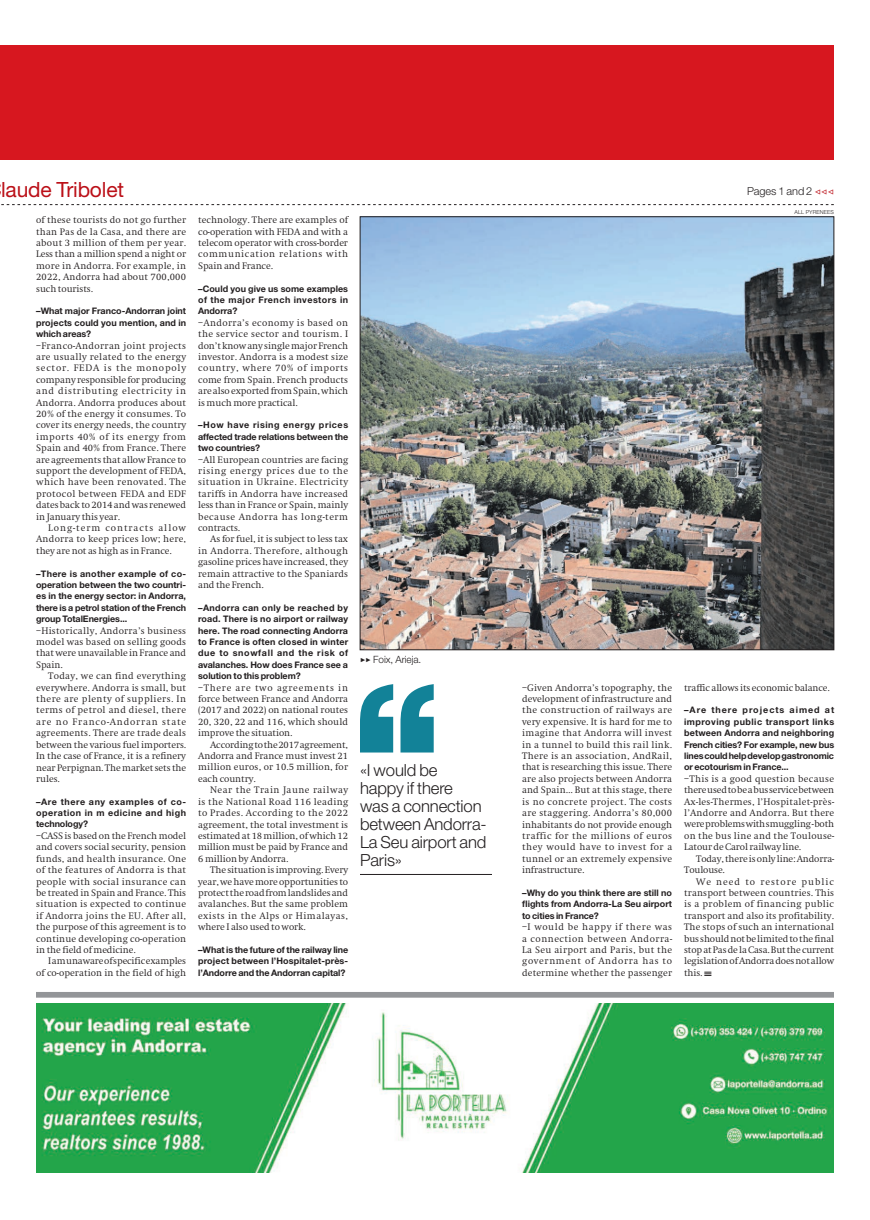
<style>
.page{position:relative;width:870px;height:1220px;background:#fff}
.page>*{position:absolute;margin:0;border:0;box-sizing:border-box;transform-origin:0 0}
.t1{font:21px "Helvetica Neue LT Std";letter-spacing:-.01em;color:#bb1018}
.Frase_Txt{font:300 16.7px/18px "Helvetica Neue LT Std";letter-spacing:-.01em;color:#231f20}
.t2{font:300 11px "Helvetica Neue LT Std";letter-spacing:-.01em;color:#231f20}
.Foto_PieFlechas{font:300 10px "Helvetica Neue LT Std";letter-spacing:-.01em;color:#231f20}
.Txt_1{font:300 9.1px/11.4px "Swift ND Std";letter-spacing:-.01em;color:#231f20;text-align:justify}
.Txt_Sangría{font:300 9.1px/11.4px "Swift ND Std";letter-spacing:-.01em;color:#231f20;text-align:justify}
.Txt_1-2{font:700 9px/11.4px "Helvetica Neue LT Std";letter-spacing:-.01em;color:#231f20;text-align:justify}
.Foto_Firma{font:300 5.5px "Helvetica Neue LT Std";letter-spacing:.015em;color:#231f20}
.s1{font-size:9.1px}
</style>
<div class="page">
<div style="left:0;top:46px;width:834px;height:114px;background:#d7171f"></div>
<svg style="left:1px;top:204px;width:833px;height:1px"></svg>
<img style="left:362px;top:219px;width:470px;height:429px">
<img style="left:36px;top:1003px;width:798px;height:169px">
<div style="left:36px;top:992px;width:798px;height:6px;background:#939598"></div>
<svg style="left:360px;top:684px;width:74px;height:68px"></svg>
<hr style="left:360px;top:874px;width:132px;height:1px;background:#231f20">
<h1 class="t1" style="left:1px;top:177px;width:124px">laude Tribolet</h1>
<p class="t2" style="left:747px;top:185px;width:67px">Pages 1 and 2</p>
<p class="Txt_1" style="left:36px;top:214px;width:152px">of these tourists do not go further than Pas de la Casa, and there are about 3 million of them per year.<br>Less than a million spend a night or more in Andorra. For example, in 2022, Andorra had about 700,000 such tourists.</p>
<p class="Txt_1-2" style="left:36px;top:305px;width:151px"><span class="s1">–</span>What major Franco-Andorran joint projects could you mention, and in which areas?</p>
<p class="Txt_1" style="left:36px;top:340px;width:152px">–Franco-Andorran joint projects are usually related to the energy sector. FEDA is the monopoly company responsible for producing and distributing electricity in Andorra. Andorra produces about 20% of the energy it consumes. To cover its energy needs, the country imports 40% of its energy from Spain and 40% from France. There are agreements that allow France to support the development of FEDA, which have been renovated. The protocol between FEDA and EDF dates back to 2014 and was renewed in January this year.</p>
<p class="Txt_Sangría" style="left:36px;top:522px;width:152px;text-indent:12px">Long-term contracts allow Andorra to keep prices low; here, they are not as high as in France.</p>
<p class="Txt_1-2" style="left:36px;top:567px;width:152px">–There is another example of co&shy;operation between the two countri&shy;es in the energy sector: in Andorra, there is a petrol station of the French group TotalEnergies...</p>
<p class="Txt_1" style="left:36px;top:625px;width:152px">–Historically, Andorra’s business model was based on selling goods that were unavailable in France and Spain.</p>
<p class="Txt_Sangría" style="left:36px;top:670px;width:152px;text-indent:12px">Today, we can find everything everywhere. Andorra is small, but there are plenty of suppliers. In terms of petrol and diesel, there are no Franco-Andorran state agreements. There are trade deals between the various fuel importers.<br>In the case of France, it is a refinery near Perpignan. The market sets the rules.</p>
<p class="Txt_1-2" style="left:36px;top:795px;width:152px">–Are there any examples of co&shy;operation in m edicine and high technology?</p>
<p class="Txt_1" style="left:36px;top:830px;width:152px">–CASS is based on the French model and covers social security, pension funds, and health insurance. One of the features of Andorra is that people with social insurance can be treated in Spain and France. This situation is expected to continue if Andorra joins the EU. After all, the purpose of this agreement is to continue developing co-operation in the field of medicine.</p>
<p class="Txt_Sangría" style="left:36px;top:955px;width:152px;text-align:right">I am unaware of specific examples<br>of co-operation in the field of high</p>
<p class="Foto_Firma" style="left:795px;top:209px;width:41px">ALL PYRENEES</p>
<p class="Txt_Sangría" style="left:198px;top:214px;width:152px">technology. There are examples of co-operation with FEDA and with a telecom operator with cross-border communication relations with Spain and France.</p>
<p class="Txt_1-2" style="left:198px;top:282px;width:151px">–Could you give us some examples of the major French investors in Andorra?</p>
<p class="Txt_1" style="left:198px;top:317px;width:152px">–Andorra’s economy is based on the service sector and tourism. I don’t know any single major French investor. Andorra is a modest size country, where 70% of imports come from Spain. French products are also exported from Spain, which is much more practical.</p>
<p class="Txt_1-2" style="left:198px;top:419px;width:152px">–How have rising energy prices affected trade relations between the two countries?</p>
<p class="Txt_1" style="left:198px;top:454px;width:152px">–All European countries are facing rising energy prices due to the situation in Ukraine. Electricity tariffs in Andorra have increased less than in France or Spain, mainly because Andorra has long-term contracts.</p>
<p class="Txt_Sangría" style="left:198px;top:534px;width:152px;text-indent:12px">As for fuel, it is subject to less tax in Andorra. Therefore, although gasoline prices have increased, they remain attractive to the Spaniards and the French.</p>
<p class="Txt_1-2" style="left:198px;top:602px;width:152px">–Andorra can only be reached by road. There is no airport or railway here. The road connecting Andorra to France is often closed in winter due to snowfall and the risk of avalanches. How does France see a solution to this problem?</p>
<p class="Txt_1" style="left:198px;top:682px;width:151px">–There are two agreements in force between France and Andorra (2017 and 2022) on national routes 20, 320, 22 and 116, which should improve the situation.</p>
<p class="Txt_Sangría" style="left:198px;top:739px;width:152px;text-indent:12px">According to the 2017 agreement, Andorra and France must invest 21 million euros, or 10.5 million, for each country.</p>
<p class="Txt_Sangría" style="left:198px;top:784px;width:152px;text-indent:12px">Near the Train Jaune railway is the National Road 116 leading to Prades. According to the 2022 agreement, the total investment is estimated at 18 million, of which 12 million must be paid by France and 6 million by Andorra.</p>
<p class="Txt_Sangría" style="left:198px;top:864px;width:152px;text-indent:12px">The situation is improving. Every year, we have more opportunities to protect the road from landslides and avalanches. But the same problem exists in the Alps or Himalayas, where I also used to work.</p>
<p class="Txt_1-2" style="left:198px;top:944px;width:152px"><span class="s1">–</span>What is the future of the railway line project between l’Hospitalet-près&shy;l’Andorre and the Andorran capital?</p>
<p class="Foto_PieFlechas" style="left:360px;top:653px;width:63px">✓✓ Foix, Arieja.</p>
<p class="Txt_1" style="left:684px;top:682px;width:147px">traffic allows its economic balance.</p>
<p class="Txt_1-2" style="left:684px;top:704px;width:152px">–Are there projects aimed at improving public transport links between Andorra and neighboring French cities? For example, new bus lines could help develop gastronomic or ecotourism in France...</p>
<p class="Txt_1" style="left:684px;top:773px;width:152px">–This is a good question because there used to be a bus service between Ax-les-Thermes, l’Hospitalet-près&shy;l’Andorre and Andorra. But there were problems with smuggling - both on the bus line and the Toulouse-Latour de Carol railway line.</p>
<p class="Txt_Sangría" style="left:684px;top:853px;width:152px;text-indent:12px">Today, there is only line: Andorra-<br>Toulouse.</p>
<p class="Txt_Sangría" style="left:684px;top:876px;width:152px;text-indent:12px">We need to restore public transport between countries. This is a problem of financing public transport and also its profitability.<br>The stops of such an international bus should not be limited to the final stop at Pas de la Casa. But the current legislation of Andorra does not allow this. ★</p>
<p class="Txt_1" style="left:522px;top:682px;width:152px">–Given Andorra’s topography, the development of infrastructure and the construction of railways are very expensive. It is hard for me to imagine that Andorra will invest in a tunnel to build this rail link.<br>There is an association, AndRail, that is researching this issue. There are also projects between Andorra and Spain... But at this stage, there is no concrete project. The costs are staggering. Andorra’s 80,000 inhabitants do not provide enough traffic for the millions of euros they would have to invest for a tunnel or an extremely expensive infrastructure.</p>
<p class="Txt_1-2" style="left:522px;top:887px;width:151px">–Why do you think there are still no flights from Andorra-La Seu airport to cities in France?</p>
<p class="Txt_1" style="left:522px;top:921px;width:152px">–I would be happy if there was a connection between Andorra-La Seu airport and Paris, but the government of Andorra has to determine whether the passenger</p>
<p class="Frase_Txt" style="left:360px;top:760px;width:128px">«I would be<br>happy if there<br>was a connection between Andorra-<br>La Seu airport and<br>Paris»</p>
</div>
